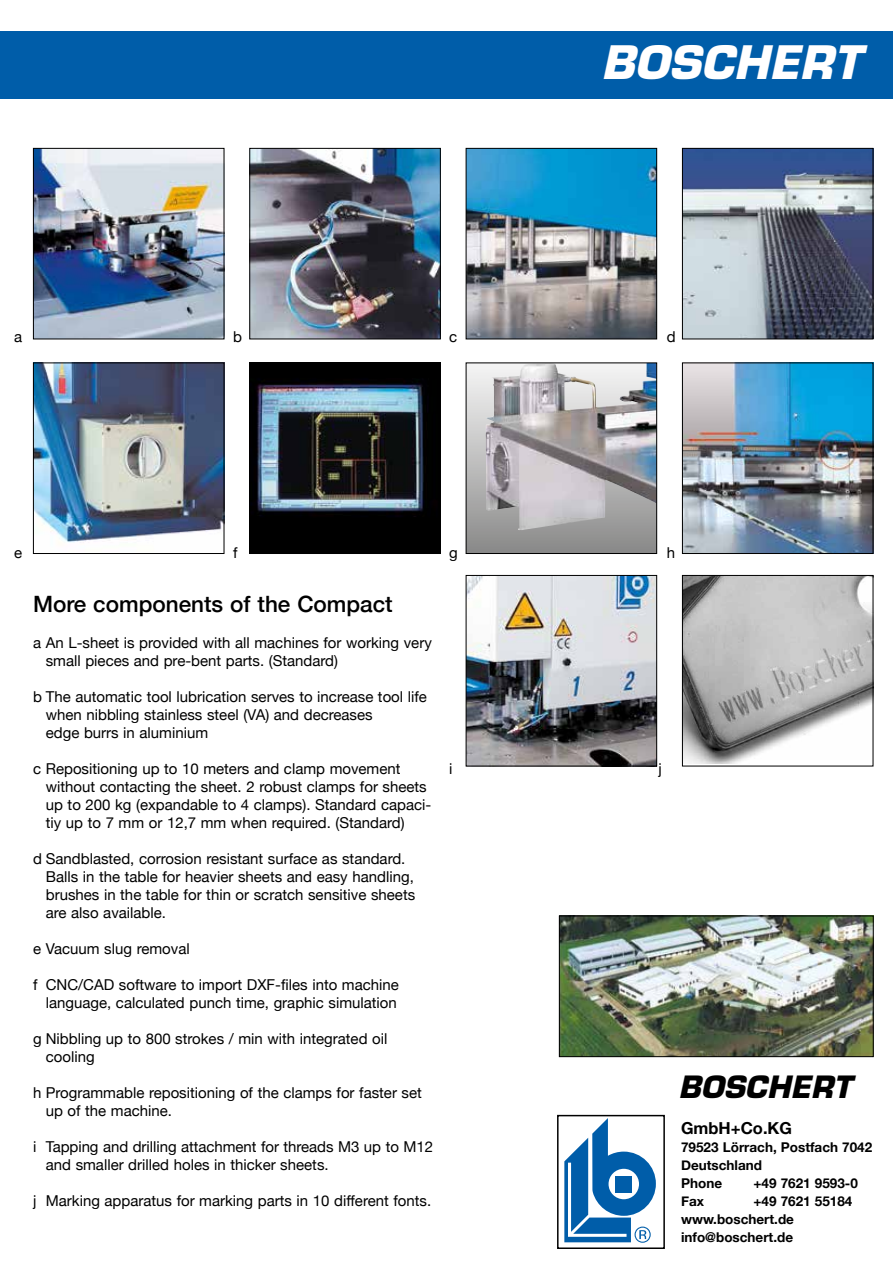
<style>
.page{position:relative;width:893px;height:1263px;background:#fff}
.page>*{position:absolute;margin:0;border:0;box-sizing:border-box;transform-origin:0 0}
.t1{font:italic 700 45px "Eurostile LT Std";color:#fff}
.t2{font:italic 700 30px "Eurostile LT Std";color:#000}
.t3{font:500 22.5px "Helvetica Neue";color:#000}
.t4{font:700 16.5px "Helvetica Neue";color:#000}
.t5{font:15px/18px "Helvetica Neue";color:#000}
.t6{font:700 13.5px/18px "Helvetica Neue";color:#000}
</style>
<div class="page">
<div style="left:0;top:32px;width:893px;height:67px;background:#005da9"></div>
<img style="left:35px;top:150px;width:187px;height:187px">
<div style="left:33px;top:148px;width:191px;height:191px;border:1px solid #000"></div>
<img style="left:251px;top:150px;width:188px;height:187px">
<div style="left:249px;top:148px;width:192px;height:191px;border:1px solid #000"></div>
<img style="left:468px;top:150px;width:187px;height:187px">
<div style="left:466px;top:148px;width:191px;height:191px;border:1px solid #000"></div>
<img style="left:684px;top:150px;width:187px;height:187px">
<div style="left:682px;top:148px;width:191px;height:191px;border:1px solid #000"></div>
<img style="left:35px;top:364px;width:187px;height:179px">
<div style="left:33px;top:362px;width:191px;height:192px;border:1px solid #000"></div>
<img style="left:251px;top:364px;width:188px;height:188px">
<div style="left:249px;top:362px;width:192px;height:192px;border:1px solid #000"></div>
<div style="left:466px;top:363px;width:191px;height:190px;background:linear-gradient(to bottom,#f7f7f7,#8b8b8a)"></div>
<img style="left:486px;top:364px;width:169px;height:166px">
<div style="left:466px;top:362px;width:191px;height:192px;border:1px solid #000"></div>
<img style="left:684px;top:364px;width:187px;height:188px">
<div style="left:682px;top:362px;width:191px;height:192px;border:1px solid #000"></div>
<img style="left:684px;top:577px;width:187px;height:186px">
<div style="left:682px;top:575px;width:191px;height:191px;border:1px solid #000"></div>
<img style="left:468px;top:577px;width:187px;height:187px">
<div style="left:466px;top:575px;width:191px;height:191px;border:1px solid #000"></div>
<svg style="left:564px;top:1118px;width:92px;height:125px"></svg>
<div style="left:557px;top:1115px;width:108px;height:134px;border:2px solid #000"></div>
<img style="left:561px;top:917px;width:311px;height:138px">
<div style="left:559px;top:915px;width:315px;height:142px;border:1px solid #000"></div>
<h1 class="t1" style="left:601px;top:35px;width:261px">BOSCHERT</h1>
<p class="t5" style="left:14px;top:329px;width:10px">a</p>
<p class="t5" style="left:233px;top:329px;width:10px">b</p>
<p class="t5" style="left:449px;top:329px;width:10px">c</p>
<p class="t5" style="left:667px;top:329px;width:10px">d</p>
<p class="t5" style="left:14px;top:545px;width:10px">e</p>
<p class="t5" style="left:233px;top:545px;width:6px">f</p>
<p class="t5" style="left:449px;top:545px;width:10px">g</p>
<p class="t5" style="left:667px;top:545px;width:10px">h</p>
<h3 class="t3" style="left:33px;top:586px;width:361px">More components of the Compact</h3>
<p class="t5" style="left:46px;top:635px;width:388px;text-indent:-13px">a An L-sheet is provided with all machines for working very small pieces and pre-bent parts. (Standard)</p>
<p class="t5" style="left:46px;top:689px;width:383px;text-indent:-13px">b The automatic tool lubrication serves to increase tool life when nibbling stainless steel (VA) and decreases<br>edge burrs in aluminium</p>
<p class="t5" style="left:46px;top:761px;width:387px;text-indent:-13px">c Repositioning up to 10 meters and clamp movement without contacting the sheet. 2 robust clamps for sheets up to 200 kg (expandable to 4 clamps). Standard capaci&shy;tiy up to 7 mm or 12,7 mm when required. (Standard)</p>
<p class="t5" style="left:46px;top:851px;width:371px;text-indent:-13px">d Sandblasted, corrosion resistant surface as standard.<br>Balls in the table for heavier sheets and easy handling, brushes in the table for thin or scratch sensitive sheets are also available.</p>
<p class="t5" style="left:33px;top:941px;width:158px">e Vacuum slug removal</p>
<p class="t5" style="left:33px;top:977px;width:367px;text-align:right">f CNC/CAD software to import DXF-files into machine language, calculated punch time, graphic simulation</p>
<p class="t5" style="left:46px;top:1031px;width:343px;text-indent:-13px">g Nibbling up to 800 strokes / min with integrated oil cooling</p>
<p class="t5" style="left:46px;top:1085px;width:378px;text-indent:-13px">h Programmable repositioning of the clamps for faster set up of the machine.</p>
<p class="t5" style="left:46px;top:1139px;width:389px;text-indent:-13px">i Tapping and drilling attachment for threads M3 up to M12 and smaller drilled holes in thicker sheets.</p>
<p class="t5" style="left:33px;top:1193px;width:400px">j Marking apparatus for marking parts in 10 different fonts.</p>
<p class="t5" style="left:449px;top:761px;width:5px">i</p>
<p class="t5" style="left:659px;top:761px;width:5px">j</p>
<h2 class="t2" style="left:678px;top:1069px;width:174px">BOSCHERT</h2>
<p class="t4" style="left:681px;top:1115px;width:113px">GmbH+Co.KG</p>
<p class="t6" style="left:681px;top:1139px;width:193px">79523 Lörrach, Postfach 7042<br>Deutschland<br>Phone</p>
<p class="t6" style="left:753px;top:1175px;width:106px">+49 7621 9593-0</p>
<p class="t6" style="left:681px;top:1193px;width:173px;text-indent:72px">+49 7621 55184 www.boschert.de info@boschert.de</p>
<p class="t6" style="left:681px;top:1193px;width:25px">Fax</p>
</div>
